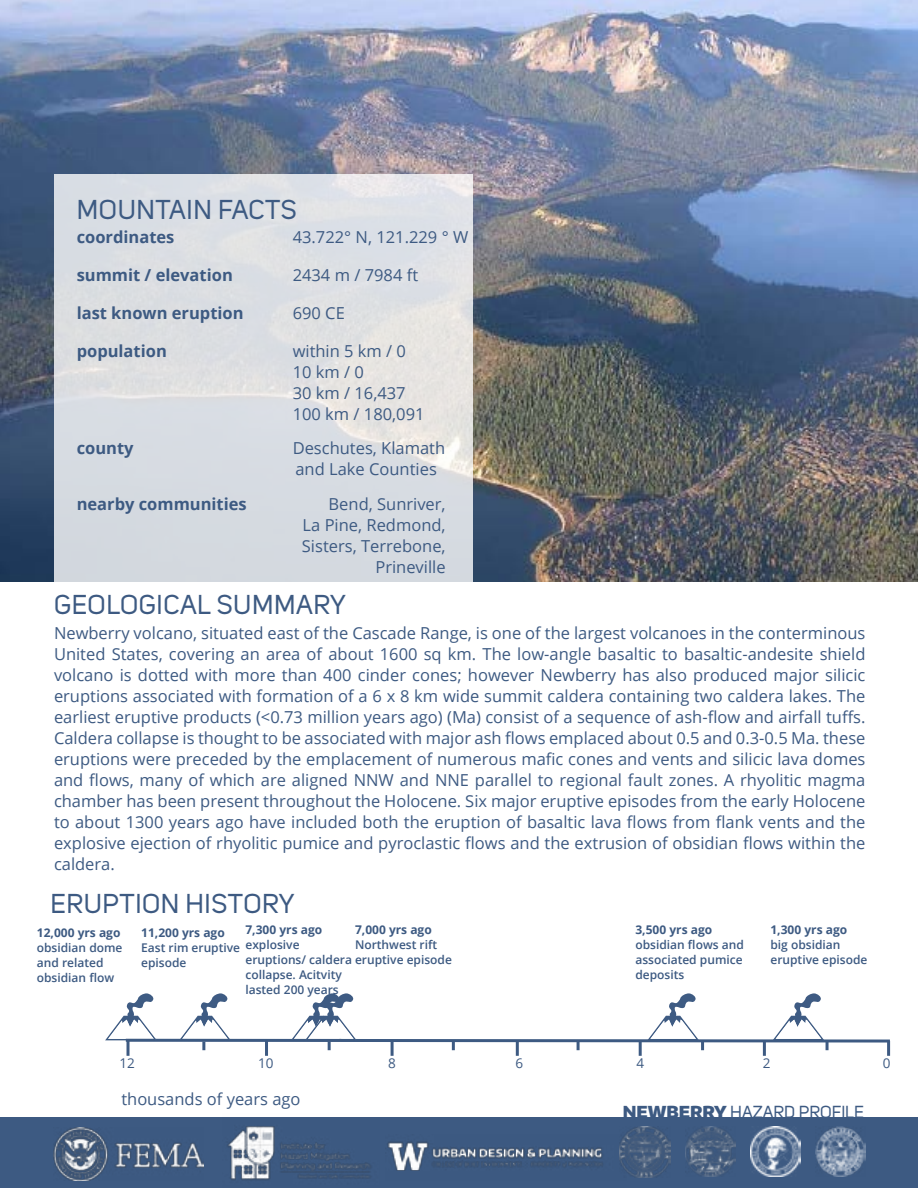
<style>
.page{position:relative;width:918px;height:1188px;background:#fff}
.page>*{position:absolute;margin:0;border:0;box-sizing:border-box;transform-origin:0 0}
.t1{font:27px "Uni Sans";letter-spacing:.02em;color:#3d5a82}
.t2{font:17.25px "Uni Sans";color:#3d5a82}
.t3{font:16.5px/21px "Open Sans";color:#3d5a82}
.t4{font:700 16.5px "Open Sans";color:#3d5a82}
.t5{font:13.5px "Open Sans";color:#3d5a82}
.t6{font:600 12px/15px "Open Sans";color:#3d5a82}
.t7{font:700 12px "Open Sans";color:#3d5a82}
.s1{font-family:"Encode Sans Normal";font-weight:900;font-size:16.5px}
</style>
<div class="page">
<img style="left:0;top:0;width:918px;height:582px">
<div style="left:54px;top:175px;width:419px;height:407px;background:linear-gradient(to right,#d6dbe1,#e1e2e4)"></div>
<hr style="left:265px;top:1041px;width:3px;height:15px;background:#3d5a82">
<hr style="left:127px;top:1041px;width:3px;height:15px;background:#3d5a82">
<hr style="left:391px;top:1041px;width:3px;height:15px;background:#3d5a82">
<hr style="left:516px;top:1041px;width:3px;height:15px;background:#3d5a82">
<hr style="left:639px;top:1041px;width:3px;height:15px;background:#3d5a82">
<hr style="left:763px;top:1041px;width:3px;height:15px;background:#3d5a82">
<hr style="left:887px;top:1041px;width:3px;height:15px;background:#3d5a82">
<svg style="left:105px;top:993px;width:786px;height:57px"></svg>
<div style="left:0;top:1118px;width:918px;height:70px;background:#3d5a82"></div>
<img style="left:222px;top:1117px;width:157px;height:64px">
<img style="left:54px;top:1127px;width:149px;height:53px">
<img style="left:815px;top:1126px;width:51px;height:51px">
<img style="left:750px;top:1126px;width:50px;height:51px">
<img style="left:685px;top:1126px;width:50px;height:51px">
<img style="left:387px;top:1141px;width:233px;height:30px">
<img style="left:620px;top:1126px;width:50px;height:52px">
<h1 class="t1" style="left:77px;top:194px;width:221px">MOUNTAIN FACTS</h1>
<p class="t4" style="left:77px;top:226px;width:99px">coordinates</p>
<p class="t3" style="left:293px;top:226px;width:177px">43.722° N, 121.229 ° W</p>
<p class="t4" style="left:77px;top:263px;width:158px">summit / elevation</p>
<p class="t3" style="left:293px;top:264px;width:127px">2434 m / 7984 ft</p>
<p class="t4" style="left:77px;top:301px;width:168px">last known eruption</p>
<p class="t3" style="left:293px;top:302px;width:54px">690 CE</p>
<p class="t4" style="left:77px;top:339px;width:92px">population</p>
<p class="t3" style="left:293px;top:340px;width:133px">within 5 km / 0<br>10 km / 0<br>30 km / 16,437<br>100 km / 180,091</p>
<p class="t4" style="left:77px;top:436px;width:58px">county</p>
<p class="t3" style="left:293px;top:437px;width:154px">Deschutes, Klamath and Lake Counties</p>
<p class="t4" style="left:77px;top:492px;width:172px">nearby communities</p>
<p class="t3" style="left:302px;top:493px;width:145px;text-align:right">Bend, Sunriver,<br>La Pine, Redmond,<br>Sisters, Terrebone,<br>Prineville</p>
<h1 class="t1" style="left:54px;top:589px;width:293px">GEOLOGICAL SUMMARY</h1>
<p class="t3" style="left:54px;top:622px;width:813px;text-align:justify">Newberry volcano, situated east of the Cascade Range, is one of the largest volcanoes in the conterminous United States, covering an area of about 1600 sq km. The low-angle basaltic to basaltic-andesite shield volcano is dotted with more than 400 cinder cones; however Newberry has also produced major silicic eruptions associated with formation of a 6 x 8 km wide summit caldera containing two caldera lakes. The earliest eruptive products (&lt;0.73 million years ago) (Ma) consist of a sequence of ash-flow and airfall tuffs.<br>Caldera collapse is thought to be associated with major ash flows emplaced about 0.5 and 0.3-0.5 Ma. these eruptions were preceded by the emplacement of numerous mafic cones and vents and silicic lava domes and flows, many of which are aligned NNW and NNE parallel to regional fault zones. A rhyolitic magma chamber has been present throughout the Holocene. Six major eruptive episodes from the early Holocene to about 1300 years ago have included both the eruption of basaltic lava flows from flank vents and the explosive ejection of rhyolitic pumice and pyroclastic flows and the extrusion of obsidian flows within the caldera.</p>
<h1 class="t1" style="left:50px;top:888px;width:245px">ERUPTION HISTORY</h1>
<p class="t7" style="left:37px;top:924px;width:85px">12,000 yrs ago</p>
<p class="t6" style="left:37px;top:940px;width:87px">obsidian dome and related obsidian flow</p>
<p class="t7" style="left:245px;top:921px;width:78px">7,300 yrs ago</p>
<p class="t6" style="left:245px;top:937px;width:56px">explosive</p>
<p class="t6" style="left:245px;top:967px;width:98px">collapse. Acitvity lasted 200 years</p>
<p class="t7" style="left:355px;top:921px;width:78px">7,000 yrs ago</p>
<p class="t6" style="left:245px;top:937px;width:208px;text-indent:110px">Northwest rift eruptions/ caldera eruptive episode</p>
<p class="t7" style="left:141px;top:924px;width:85px">11,200 yrs ago</p>
<p class="t6" style="left:141px;top:940px;width:101px">East rim eruptive episode</p>
<p class="t7" style="left:635px;top:921px;width:78px">3,500 yrs ago</p>
<p class="t6" style="left:635px;top:937px;width:110px;text-align:justify">obsidian flows and associated pumice deposits</p>
<p class="t7" style="left:770px;top:921px;width:78px">1,300 yrs ago</p>
<p class="t6" style="left:770px;top:937px;width:98px">big obsidian eruptive episode</p>
<p class="t5" style="left:120px;top:1054px;width:17px">12</p>
<p class="t5" style="left:258px;top:1054px;width:17px">10</p>
<p class="t5" style="left:388px;top:1054px;width:9px">8</p>
<p class="t5" style="left:516px;top:1054px;width:9px">6</p>
<p class="t5" style="left:636px;top:1054px;width:9px">4</p>
<p class="t5" style="left:763px;top:1054px;width:9px">2</p>
<p class="t5" style="left:883px;top:1054px;width:9px">0</p>
<p class="t2" style="left:623px;top:1102px;width:243px"><span class="s1">NEWBERRY</span> HAZARD PROFILE</p>
<p class="t3" style="left:121px;top:1088px;width:181px">thousands of years ago</p>
</div>
